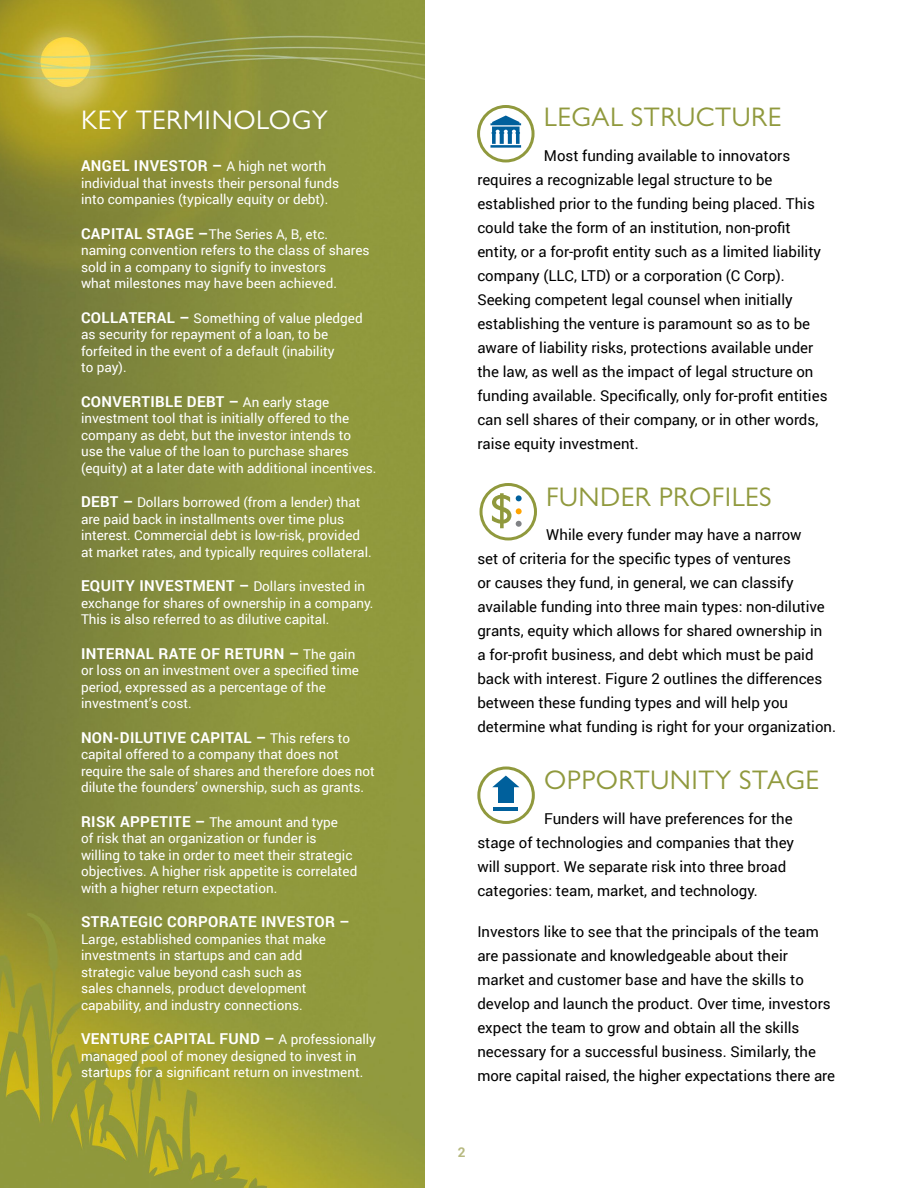
<style>
.page{position:relative;width:918px;height:1188px;background:#fff}
.page>*{position:absolute;margin:0;border:0;box-sizing:border-box;transform-origin:0 0}
.SH_1{font:27px "Gill Sans MT Pro";letter-spacing:.02em;color:#90993d}
.SH_1-2{font:27px "Gill Sans MT Pro";letter-spacing:.02em;color:#fff}
.SH_1-3{font:15px/24px "Roboto";color:#000}
.TX_Body_10_16{font:700 15px "Roboto";letter-spacing:.025em;color:#fff}
.TX_Body_10_16-2{font:13.5px/16.5px "Roboto";color:#fff}
.numbers-left{font:700 13.5px "Roboto";color:#b7b980}
.s1{font-weight:400;font-size:13.5px}
.s2{font-weight:700;font-size:15px}
</style>
<div class="page">
<img style="left:0;top:0;width:424px;height:1188px">
<div style="left:477px;top:105px;width:58px;height:57px;border:3px solid #90993d;border-radius:50%"></div>
<svg style="left:490px;top:116px;width:31px;height:32px"></svg>
<div style="left:480px;top:483px;width:57px;height:57px;border:3px solid #90993d;border-radius:50%"></div>
<svg style="left:492px;top:493px;width:30px;height:35px"></svg>
<div style="left:477px;top:767px;width:58px;height:57px;border:3px solid #90993d;border-radius:50%"></div>
<hr style="left:493px;top:807px;width:25px;height:3px;background:#00609c">
<svg style="left:492px;top:776px;width:27px;height:11px"></svg>
<div style="left:498px;top:787px;width:15px;height:16px;background:#00609c"></div>
<p class="SH_1-2" style="left:81px;top:104px;width:248px">KEY TERMINOLOGY</p>
<p class="TX_Body_10_16" style="left:81px;top:155px;width:247px">ANGEL INVESTOR – <span class="s1">A high net worth</span></p>
<p class="TX_Body_10_16-2" style="left:81px;top:174px;width:260px">individual that invests their personal funds into companies (typically equity or debt).</p>
<p class="TX_Body_10_16-2" style="left:81px;top:225px;width:290px"><span class="s2">CAPITAL STAGE –</span>The Series A, B, etc. naming convention refers to the class of shares sold in a company to signify to investors<br>what milestones may have been achieved.</p>
<p class="TX_Body_10_16-2" style="left:81px;top:309px;width:283px"><span class="s2">COLLATERAL –</span> Something of value pledged as security for repayment of a loan, to be forfeited in the event of a default (inability<br>to pay).</p>
<p class="TX_Body_10_16" style="left:81px;top:391px;width:250px">CONVERTIBLE DEBT – <span class="s1">An early stage</span></p>
<p class="TX_Body_10_16-2" style="left:81px;top:410px;width:297px">investment tool that is initially offered to the company as debt, but the investor intends to<br>use the value of the loan to purchase shares (equity) at a later date with additional incentives.</p>
<p class="TX_Body_10_16-2" style="left:81px;top:494px;width:292px"><span class="s2">DEBT –</span> Dollars borrowed (from a lender) that are paid back in installments over time plus interest. Commercial debt is low-risk, provided at market rates, and typically requires collateral.</p>
<p class="TX_Body_10_16" style="left:81px;top:575px;width:286px">EQUITY INVESTMENT – <span class="s1">Dollars invested in</span></p>
<p class="TX_Body_10_16-2" style="left:81px;top:594px;width:294px">exchange for shares of ownership in a company.<br>This is also referred to as dilutive capital.</p>
<p class="TX_Body_10_16" style="left:81px;top:643px;width:276px">INTERNAL RATE OF RETURN – <span class="s1">The gain</span></p>
<p class="TX_Body_10_16-2" style="left:81px;top:662px;width:279px">or loss on an investment over a specified time period, expressed as a percentage of the investment’s cost.</p>
<p class="TX_Body_10_16" style="left:81px;top:727px;width:271px">NON-DILUTIVE CAPITAL – <span class="s1">This refers to</span></p>
<p class="TX_Body_10_16-2" style="left:81px;top:746px;width:295px">capital offered to a company that does not require the sale of shares and therefore does not dilute the founders’ ownership, such as grants.</p>
<p class="TX_Body_10_16-2" style="left:81px;top:813px;width:278px"><span class="s2">RISK APPETITE –</span> The amount and type<br>of risk that an organization or funder is willing to take in order to meet their strategic objectives. A higher risk appetite is correlated with a higher return expectation.</p>
<p class="TX_Body_10_16" style="left:81px;top:911px;width:270px">STRATEGIC CORPORATE INVESTOR –</p>
<p class="TX_Body_10_16-2" style="left:81px;top:930px;width:247px">Large, established companies that make investments in startups and can add strategic value beyond cash such as sales channels, product development capability, and industry connections.</p>
<p class="TX_Body_10_16" style="left:81px;top:1028px;width:297px">VENTURE CAPITAL FUND – <span class="s1">A professionally</span></p>
<p class="TX_Body_10_16-2" style="left:81px;top:1047px;width:284px">managed pool of money designed to invest in startups for a significant return on investment.</p>
<p class="SH_1" style="left:544px;top:101px;width:239px">LEGAL STRUCTURE</p>
<p class="SH_1-3" style="left:477px;top:143px;width:352px;text-indent:66px">Most funding available to innovators requires a recognizable legal structure to be established prior to the funding being placed. This could take the form of an institution, non-profit entity, or a for-profit entity such as a limited liability company (LLC, LTD) or a corporation (C Corp).<br>Seeking competent legal counsel when initially establishing the venture is paramount so as to be aware of liability risks, protections available under the law, as well as the impact of legal structure on funding available. Specifically, only for-profit entities can sell shares of their company, or in other words, raise equity investment.</p>
<p class="SH_1" style="left:546px;top:480px;width:227px">FUNDER PROFILES</p>
<p class="SH_1-3" style="left:477px;top:523px;width:360px;text-indent:69px">While every funder may have a narrow<br>set of criteria for the specific types of ventures<br>or causes they fund, in general, we can classify available funding into three main types: non-dilutive grants, equity which allows for shared ownership in<br>a for-profit business, and debt which must be paid back with interest. Figure 2 outlines the differences between these funding types and will help you determine what funding is right for your organization.</p>
<p class="SH_1" style="left:544px;top:764px;width:276px">OPPORTUNITY STAGE</p>
<p class="SH_1-3" style="left:477px;top:806px;width:318px;text-indent:67px">Funders will have preferences for the stage of technologies and companies that they will support. We separate risk into three broad categories: team, market, and technology.</p>
<p class="SH_1-3" style="left:477px;top:919px;width:359px">Investors like to see that the principals of the team are passionate and knowledgeable about their market and customer base and have the skills to develop and launch the product. Over time, investors expect the team to grow and obtain all the skills necessary for a successful business. Similarly, the more capital raised, the higher expectations there are</p>
<p class="numbers-left" style="left:458px;top:1142px;width:9px">2</p>
</div>
